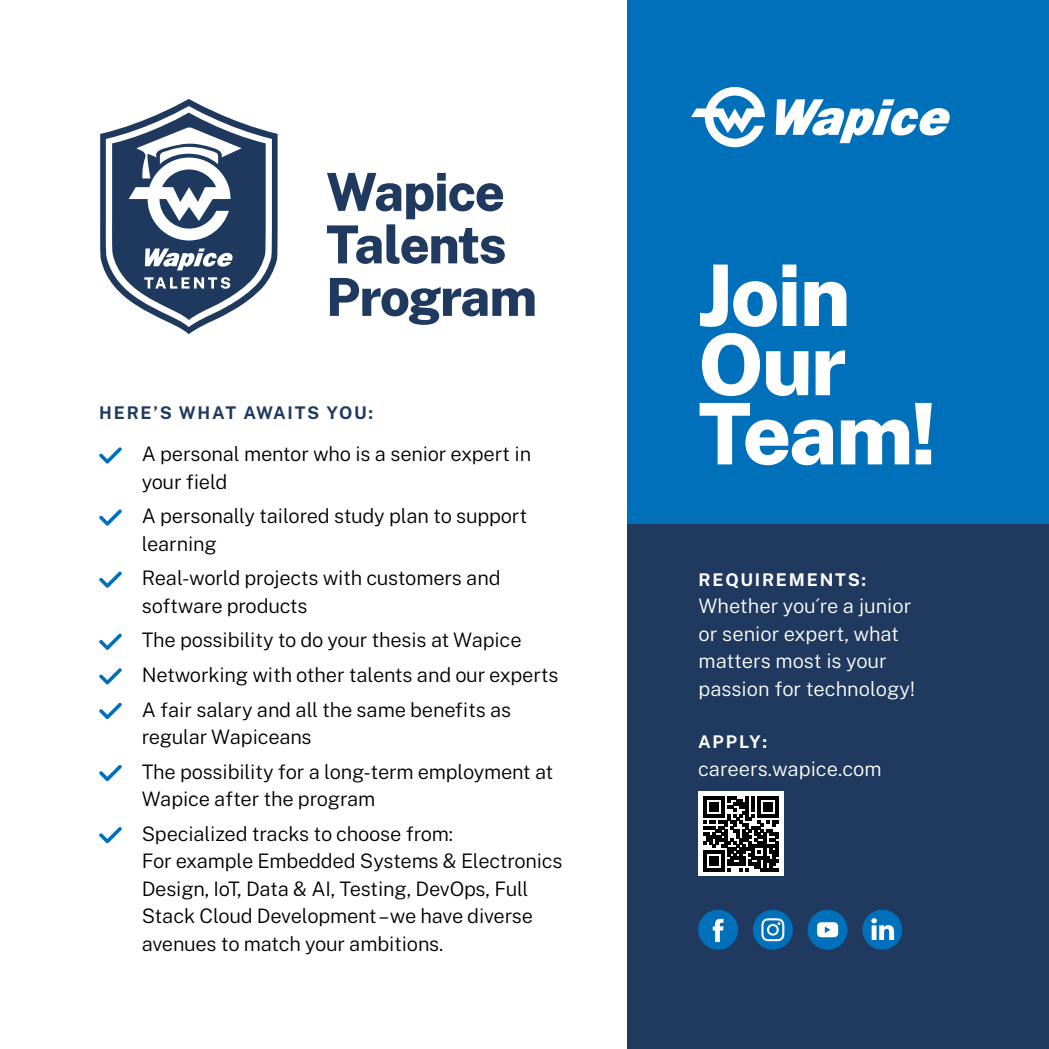
<style>
.page{position:relative;width:1049px;height:1049px;background:#fff}
.page>*{position:absolute;margin:0;border:0;box-sizing:border-box;transform-origin:0 0}
.t1{font:800 85px/69.2px "Public Sans";letter-spacing:-.025em;color:#fff}
.t2{font:800 52.5px/52.5px "Public Sans";letter-spacing:-.025em;color:#1f395f}
.t3{font:300 20px/27.5px "Public Sans";letter-spacing:-.01em;color:#000}
.t4{font:300 20px/27.5px "Public Sans";color:#fff}
.t5{font:700 17.5px "Public Sans";letter-spacing:.1em;color:#1f395f}
.t6{font:700 17.5px "Public Sans";letter-spacing:.1em;color:#fff}
</style>
<div class="page">
<div style="left:627px;top:0;width:422px;height:524px;background:#0070ba"></div>
<div style="left:627px;top:524px;width:422px;height:525px;background:#1f395f"></div>
<svg style="left:100px;top:99px;width:178px;height:235px"></svg>
<svg style="left:698px;top:910px;width:40px;height:40px"></svg>
<svg style="left:753px;top:910px;width:40px;height:40px"></svg>
<svg style="left:807px;top:910px;width:40px;height:40px"></svg>
<svg style="left:862px;top:910px;width:40px;height:40px"></svg>
<svg style="left:99px;top:447px;width:23px;height:17px"></svg>
<svg style="left:99px;top:509px;width:23px;height:17px"></svg>
<svg style="left:99px;top:571px;width:23px;height:17px"></svg>
<svg style="left:99px;top:633px;width:23px;height:17px"></svg>
<svg style="left:99px;top:668px;width:23px;height:16px"></svg>
<svg style="left:99px;top:703px;width:23px;height:16px"></svg>
<svg style="left:99px;top:765px;width:23px;height:16px"></svg>
<svg style="left:99px;top:827px;width:23px;height:16px"></svg>
<div style="left:698px;top:791px;width:86px;height:85px;background:#fff"></div>
<svg style="left:691px;top:87px;width:74px;height:60px"></svg>
<svg style="left:776px;top:99px;width:174px;height:44px"></svg>
<svg style="left:703px;top:796px;width:76px;height:75px"></svg>
<h2 class="t2" style="left:326px;top:161px;width:213px">Wapice<br>Talents<br>Program</h2>
<p class="t5" style="left:99px;top:399px;width:276px">HERE’S WHAT AWAITS YOU:</p>
<p class="t3" style="left:142px;top:439px;width:391px">A personal mentor who is a senior expert in your field</p>
<p class="t3" style="left:142px;top:501px;width:387px">A personally tailored study plan to support learning</p>
<p class="t3" style="left:142px;top:563px;width:360px">Real-world projects with customers and software products</p>
<p class="t3" style="left:142px;top:621px;width:418px;line-height:34.5px">The possibility to do your thesis at Wapice<br>Networking with other talents and our experts<br>A fair salary and all the same benefits as</p>
<p class="t3" style="left:142px;top:718px;width:413px;line-height:34.5px">regular Wapiceans<br>The possibility for a long-term employment at</p>
<p class="t3" style="left:142px;top:780px;width:313px;line-height:34.5px">Wapice after the program<br>Specialized tracks to choose from:</p>
<p class="t3" style="left:142px;top:846px;width:422px">For example Embedded Systems &amp; Electronics Design, IoT, Data &amp; AI, Testing, DevOps, Full Stack Cloud Development –we have diverse avenues to match your ambitions.</p>
<h1 class="t1" style="left:698px;top:253px;width:240px">Join<br>Our<br>Team!</h1>
<p class="t6" style="left:698px;top:566px;width:169px">REQUIREMENTS:</p>
<p class="t4" style="left:698px;top:591px;width:218px">Whether you´re a junior or senior expert, what matters most is your passion for technology!</p>
<p class="t6" style="left:698px;top:728px;width:71px">APPLY:</p>
<p class="t4" style="left:698px;top:753px;width:185px">careers.wapice.com</p>
</div>
